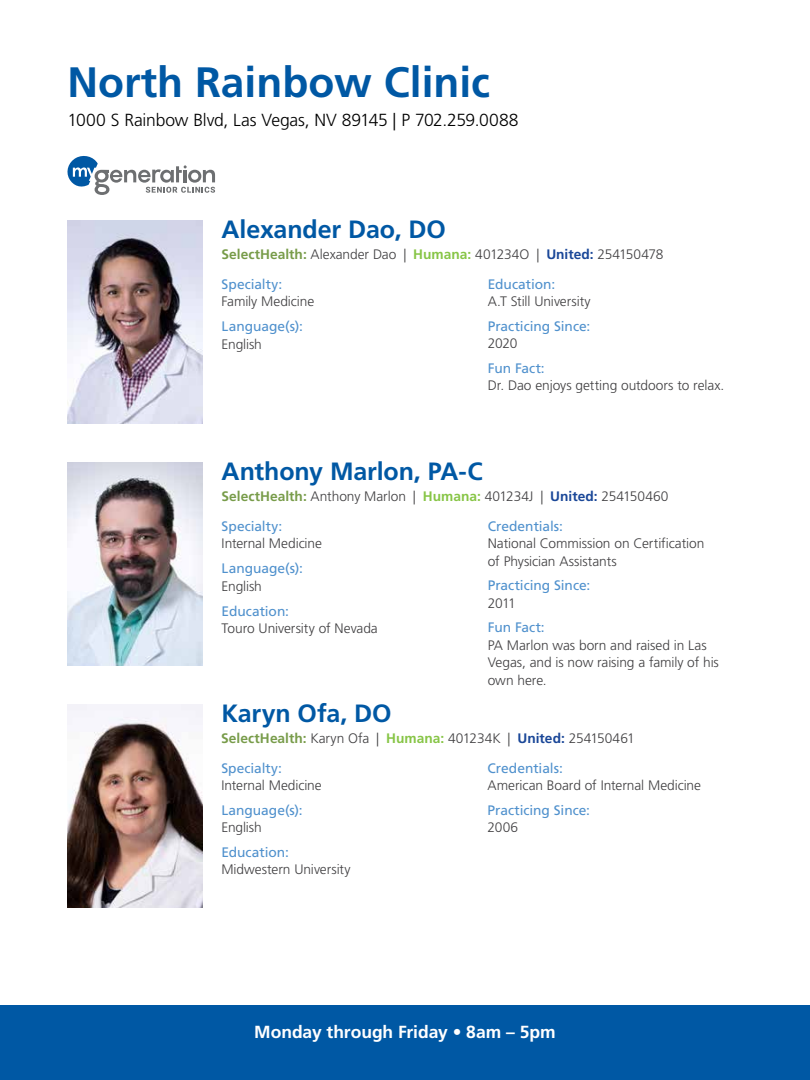
<style>
.page{position:relative;width:810px;height:1080px;background:#fff}
.page>*{position:absolute;margin:0;border:0;box-sizing:border-box;transform-origin:0 0}
.t1{font:700 42.5px "Frutiger LT Std";color:#0058a4}
.t2{font:700 25px "Frutiger LT Std";letter-spacing:-.005em;color:#0058a4}
.t3{font:300 17.5px "Frutiger LT Std";letter-spacing:-.01em;color:#000}
.t4{font:700 17.5px "Frutiger LT Std";letter-spacing:-.005em;color:#fff}
.t5{font:300 13.75px/17.5px "Frutiger LT Std";letter-spacing:-.005em;color:#414042}
.t6{font:13.75px "Frutiger LT Std";color:#5091cd}
.s1{font-weight:700;color:#789c4a}
.s2{font-weight:700;color:#87c546}
.s3{font-weight:700;color:#1a4798}
</style>
<div class="page">
<div style="left:0;top:1005px;width:810px;height:75px;background:#0058a4"></div>
<svg style="left:68px;top:156px;width:147px;height:39px"></svg>
<img style="left:67px;top:705px;width:135px;height:202px">
<img style="left:68px;top:221px;width:134px;height:202px">
<img style="left:68px;top:463px;width:134px;height:202px">
<h1 class="t1" style="left:68px;top:57px;width:424px">North Rainbow Clinic</h1>
<p class="t3" style="left:68px;top:110px;width:453px">1000 S Rainbow Blvd, Las Vegas, NV 89145 | P 702.259.0088</p>
<h2 class="t2" style="left:222px;top:215px;width:226px">Alexander Dao, DO</h2>
<p class="t6" style="left:222px;top:276px;width:62px">Specialty:</p>
<p class="t5" style="left:222px;top:293px;width:94px">Family Medicine</p>
<p class="t6" style="left:222px;top:318px;width:83px">Language(s):</p>
<p class="t5" style="left:222px;top:336px;width:42px">English</p>
<p class="t5" style="left:222px;top:245px;width:444px"><span class="s1">SelectHealth:</span> Alexander Dao | <span class="s2">Humana:</span> 401234O | <span class="s3">United:</span> 254150478</p>
<p class="t6" style="left:488px;top:276px;width:69px">Education:</p>
<p class="t5" style="left:488px;top:293px;width:104px">A.T Still University</p>
<p class="t6" style="left:488px;top:318px;width:104px">Practicing Since:</p>
<p class="t5" style="left:488px;top:335px;width:31px">2020</p>
<p class="t6" style="left:488px;top:360px;width:59px">Fun Fact:</p>
<p class="t5" style="left:488px;top:377px;width:238px">Dr. Dao enjoys getting outdoors to relax.</p>
<h2 class="t2" style="left:222px;top:457px;width:263px">Anthony Marlon, PA-C</h2>
<p class="t6" style="left:222px;top:518px;width:62px">Specialty:</p>
<p class="t5" style="left:222px;top:535px;width:102px">Internal Medicine</p>
<p class="t6" style="left:222px;top:560px;width:83px">Language(s):</p>
<p class="t5" style="left:222px;top:578px;width:42px">English</p>
<p class="t6" style="left:222px;top:603px;width:69px">Education:</p>
<p class="t5" style="left:222px;top:620px;width:158px">Touro University of Nevada</p>
<p class="t5" style="left:222px;top:487px;width:449px"><span class="s1">SelectHealth:</span> Anthony Marlon | <span class="s2">Humana:</span> 401234J | <span class="s3">United:</span> 254150460</p>
<p class="t6" style="left:488px;top:518px;width:77px">Credentials:</p>
<p class="t5" style="left:488px;top:535px;width:218px">National Commission on Certification of Physician Assistants</p>
<p class="t6" style="left:488px;top:577px;width:104px">Practicing Since:</p>
<p class="t5" style="left:488px;top:594px;width:30px">2011</p>
<p class="t6" style="left:488px;top:619px;width:59px">Fun Fact:</p>
<p class="t5" style="left:488px;top:636px;width:233px">PA Marlon was born and raised in Las<br>Vegas, and is now raising a family of his own here.</p>
<h2 class="t2" style="left:221px;top:699px;width:172px">Karyn Ofa, DO</h2>
<p class="t6" style="left:221px;top:760px;width:62px">Specialty:</p>
<p class="t5" style="left:221px;top:777px;width:102px">Internal Medicine</p>
<p class="t6" style="left:221px;top:802px;width:83px">Language(s):</p>
<p class="t5" style="left:221px;top:819px;width:42px">English</p>
<p class="t6" style="left:221px;top:844px;width:69px">Education:</p>
<p class="t5" style="left:221px;top:861px;width:131px">Midwestern University</p>
<p class="t5" style="left:221px;top:729px;width:415px"><span class="s1">SelectHealth:</span> Karyn Ofa | <span class="s2">Humana:</span> 401234K | <span class="s3">United:</span> 254150461</p>
<p class="t6" style="left:488px;top:760px;width:77px">Credentials:</p>
<p class="t5" style="left:488px;top:777px;width:215px">American Board of Internal Medicine</p>
<p class="t6" style="left:488px;top:802px;width:104px">Practicing Since:</p>
<p class="t5" style="left:488px;top:819px;width:32px">2006</p>
<p class="t4" style="left:254px;top:1021px;width:303px">Monday through Friday • 8am – 5pm</p>
</div>
